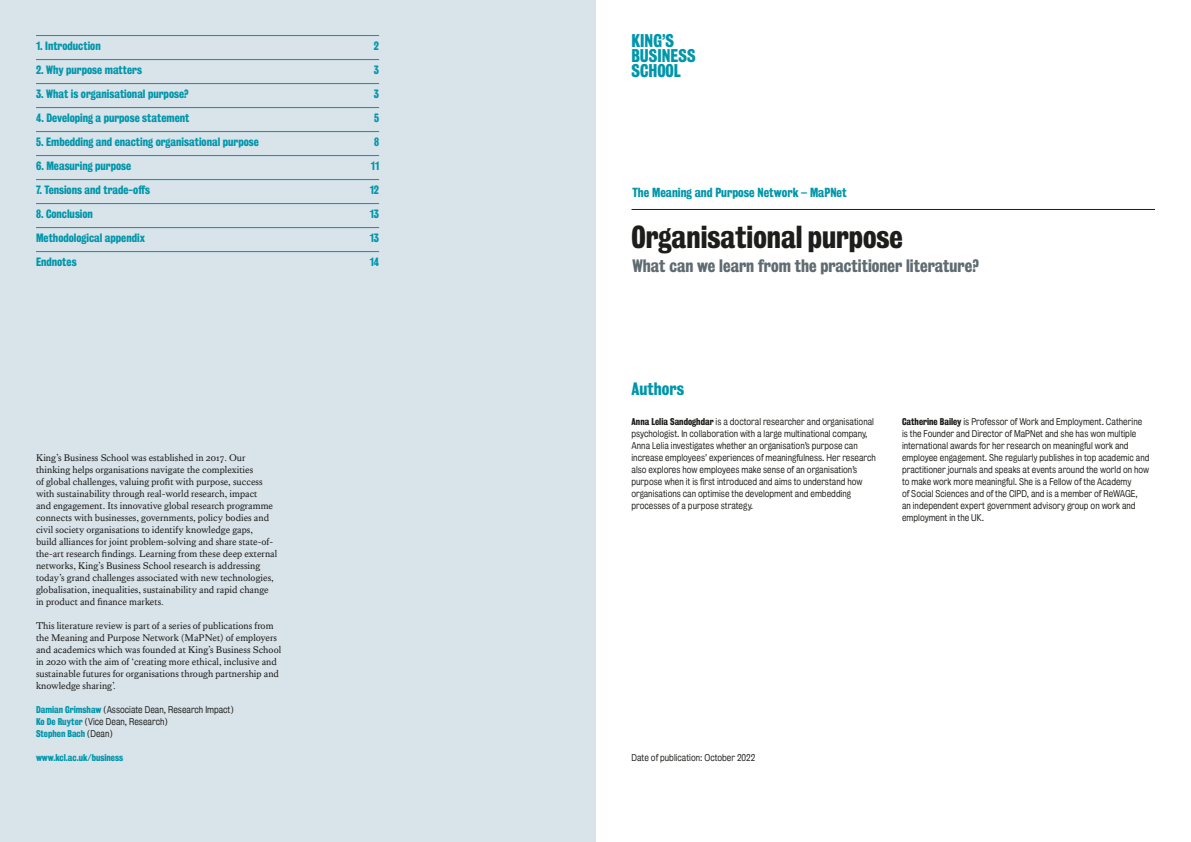
<style>
.page{position:relative;width:1191px;height:842px;background:#fff}
.page>*{position:absolute;margin:0;border:0;box-sizing:border-box;transform-origin:0 0}
.t1{font:29px "Kings Bureau Grot Three Seven";color:#1d1d1b}
.t2{font:16.8px/15px "Kings Bureau Grot Three Seven";color:#0096aa}
.t3{font:16.4px "Kings Bureau Grot Three Seven";color:#5f6b71}
.t4{font:16.4px "Kings Bureau Grot Three Seven";color:#0096aa}
.t5{font:12px "Kings Bureau Grot Three Seven";color:#0096aa}
.t6{font:11px "Kings Bureau Grot Three Seven";color:#0096aa}
.t7{font:10px/12px "Kings Caslon Text";color:#1d1d1b}
.t8{font:9px/12px "Kings Bureau Grot Five One";color:#1d1d1b}
.t9{font:9px "Kings Bureau Grot Three Seven";color:#0096aa}
.s1{font-family:"Kings Bureau Grot Three Seven"}
.s2{font-family:"Kings Bureau Grot Three Seven";color:#0096aa}
.s3{font-family:"Kings Bureau Grot Five One";color:#1d1d1b}
</style>
<div class="page">
<div style="left:0;top:0;width:595px;height:842px;background:#d8e3ea"></div>
<hr style="left:631px;top:209px;width:524px;height:1px;background:#1d1d1b">
<hr style="left:36px;top:35px;width:343px;height:1px;background:#0096aa">
<hr style="left:36px;top:59px;width:343px;height:1px;background:#0096aa">
<hr style="left:36px;top:83px;width:343px;height:1px;background:#0096aa">
<hr style="left:36px;top:107px;width:343px;height:1px;background:#0096aa">
<hr style="left:36px;top:131px;width:343px;height:1px;background:#0096aa">
<hr style="left:36px;top:155px;width:343px;height:1px;background:#0096aa">
<hr style="left:36px;top:179px;width:343px;height:1px;background:#0096aa">
<hr style="left:36px;top:203px;width:343px;height:1px;background:#0096aa">
<hr style="left:36px;top:227px;width:343px;height:1px;background:#0096aa">
<hr style="left:36px;top:251px;width:343px;height:1px;background:#0096aa">
<p class="t6" style="left:36px;top:39px;width:66px">1. Introduction</p>
<p class="t6" style="left:374px;top:39px;width:7px">2</p>
<p class="t6" style="left:36px;top:63px;width:108px">2. Why purpose matters</p>
<p class="t6" style="left:374px;top:63px;width:7px">3</p>
<p class="t6" style="left:36px;top:87px;width:154px">3. What is organisational purpose?</p>
<p class="t6" style="left:374px;top:87px;width:7px">3</p>
<p class="t6" style="left:36px;top:111px;width:155px">4. Developing a purpose statement</p>
<p class="t6" style="left:374px;top:111px;width:7px">5</p>
<p class="t6" style="left:36px;top:135px;width:224px">5. Embedding and enacting organisational purpose</p>
<p class="t6" style="left:374px;top:135px;width:7px">8</p>
<p class="t6" style="left:36px;top:159px;width:97px">6. Measuring purpose</p>
<p class="t6" style="left:371px;top:159px;width:10px">11</p>
<p class="t6" style="left:36px;top:183px;width:116px">7. Tensions and trade-offs</p>
<p class="t6" style="left:370px;top:183px;width:11px">12</p>
<p class="t6" style="left:36px;top:207px;width:58px">8. Conclusion</p>
<p class="t6" style="left:370px;top:207px;width:11px">13</p>
<p class="t6" style="left:36px;top:231px;width:110px">Methodological appendix</p>
<p class="t6" style="left:370px;top:231px;width:11px">13</p>
<p class="t6" style="left:36px;top:255px;width:42px">Endnotes</p>
<p class="t6" style="left:370px;top:255px;width:11px">14</p>
<h2 class="t2" style="left:631px;top:33px;width:66px">KING’S<br>BUSINESS<br>SCHOOL</h2>
<h3 class="t5" style="left:632px;top:186px;width:216px">The Meaning and Purpose Network – MaPNet</h3>
<h1 class="t1" style="left:631px;top:221px;width:273px">Organisational purpose</h1>
<h3 class="t3" style="left:632px;top:257px;width:348px">What can we learn from the practitioner literature?</h3>
<h3 class="t4" style="left:631px;top:380px;width:54px">Authors</h3>
<p class="t8" style="left:631px;top:416px;width:246px"><span class="s1">Anna Lelia Sandoghdar</span> is a doctoral researcher and organisational psychologist. In collaboration with a large multinational company, Anna Lelia investigates whether an organisation’s purpose can increase employees’ experiences of meaningfulness. Her research also explores how employees make sense of an organisation’s purpose when it is first introduced and aims to understand how organisations can optimise the development and embedding processes of a purpose strategy.</p>
<p class="t8" style="left:902px;top:416px;width:249px"><span class="s1">Catherine Bailey</span> is Professor of Work and Employment. Catherine is the Founder and Director of MaPNet and she has won multiple international awards for her research on meaningful work and employee engagement. She regularly publishes in top academic and practitioner journals and speaks at events around the world on how to make work more meaningful. She is a Fellow of the Academy<br>of Social Sciences and of the CIPD, and is a member of ReWAGE,<br>an independent expert government advisory group on work and employment in the UK.</p>
<p class="t7" style="left:36px;top:452px;width:243px">King’s Business School was established in 2017. Our thinking helps organisations navigate the complexities<br>of global challenges, valuing profit with purpose, success with sustainability through real-world research, impact<br>and engagement. Its innovative global research programme connects with businesses, governments, policy bodies and civil society organisations to identify knowledge gaps,<br>build alliances for joint problem-solving and share state-of&shy;the-art research findings. Learning from these deep external networks, King’s Business School research is addressing today’s grand challenges associated with new technologies, globalisation, inequalities, sustainability and rapid change in product and finance markets.</p>
<p class="t7" style="left:36px;top:620px;width:247px">This literature review is part of a series of publications from the Meaning and Purpose Network (MaPNet) of employers and academics which was founded at King’s Business School in 2020 with the aim of ‘creating more ethical, inclusive and sustainable futures for organisations through partnership and knowledge sharing’.</p>
<p class="t8" style="left:36px;top:704px;width:199px"><span class="s2">Damian Grimshaw</span> (Associate Dean, Research Impact)<br><span class="s2">Ko De Ruyter</span> (Vice Dean, Research)</p>
<p class="t9" style="left:36px;top:729px;width:78px">Stephen Bach <span class="s3">(Dean)</span></p>
<p class="t9" style="left:36px;top:753px;width:89px">www.kcl.ac.uk/business</p>
<p class="t8" style="left:631px;top:752px;width:125px">Date of publication: October 2022</p>
</div>
